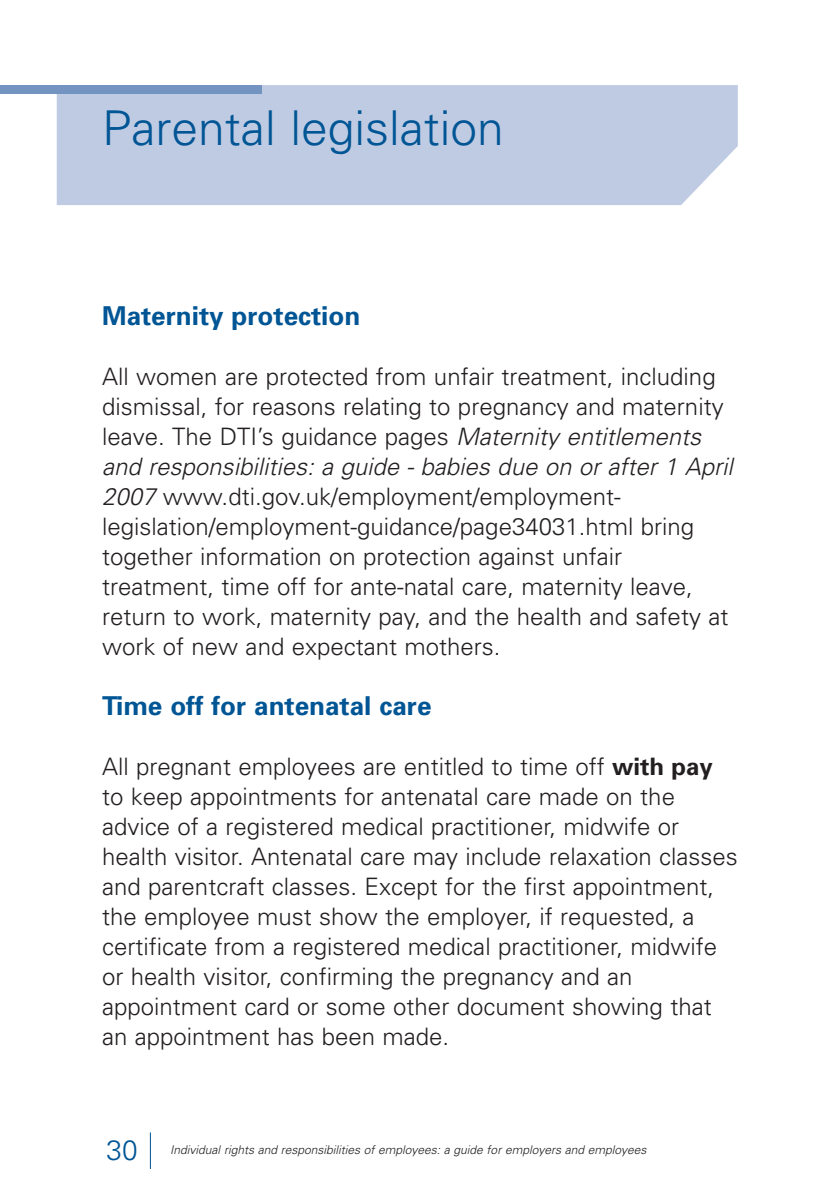
<style>
.page{position:relative;width:840px;height:1191px;background:#fff}
.page>*{position:absolute;margin:0;border:0;box-sizing:border-box;transform-origin:0 0}
.t1{font:300 48px "Univers";color:#005595}
.t2{font:300 28px "Univers";color:#005595}
.t3{font:700 26px "Univers";color:#005595}
.t4{font:300 24px/30px "Univers";color:#231f20}
.t5{font:italic 300 12px "Univers";color:#231f20}
.s1{font-style:italic}
.s2{font-weight:700}
</style>
<div class="page">
<div style="left:57px;top:85px;width:680px;height:120px;background:#bfcbe3"></div>
<hr style="left:150px;top:1132px;width:1px;height:37px;background:#005595">
<div style="left:0;top:85px;width:261px;height:9px;background:#7393c1"></div>
<h1 class="t1" style="left:102px;top:110px;width:403px">Parental legislation</h1>
<p class="t3" style="left:102px;top:306px;width:259px">Maternity protection</p>
<p class="t4" style="left:102px;top:364px;width:632px">All women are protected from unfair treatment, including dismissal, for reasons relating to pregnancy and maternity leave. The DTI’s guidance pages <span class="s1">Maternity entitlements and responsibilities: a guide - babies due on or after 1 April 2007</span> www.dti.gov.uk/employment/employment&shy;legislation/employment-guidance/page34031.html bring together information on protection against unfair treatment, time off for ante-natal care, maternity leave, return to work, maternity pay, and the health and safety at work of new and expectant mothers.</p>
<p class="t3" style="left:102px;top:696px;width:330px">Time off for antenatal care</p>
<p class="t4" style="left:102px;top:754px;width:637px">All pregnant employees are entitled to time off <span class="s2">with pay </span>to keep appointments for antenatal care made on the advice of a registered medical practitioner, midwife or health visitor. Antenatal care may include relaxation classes and parentcraft classes. Except for the first appointment, the employee must show the employer, if requested, a certificate from a registered medical practitioner, midwife or health visitor, confirming the pregnancy and an appointment card or some other document showing that an appointment has been made.</p>
<p class="t2" style="left:106px;top:1139px;width:33px">30</p>
<p class="t5" style="left:170px;top:1145px;width:477px">Individual rights and responsibilities of employees: a guide for employers and employees</p>
</div>
